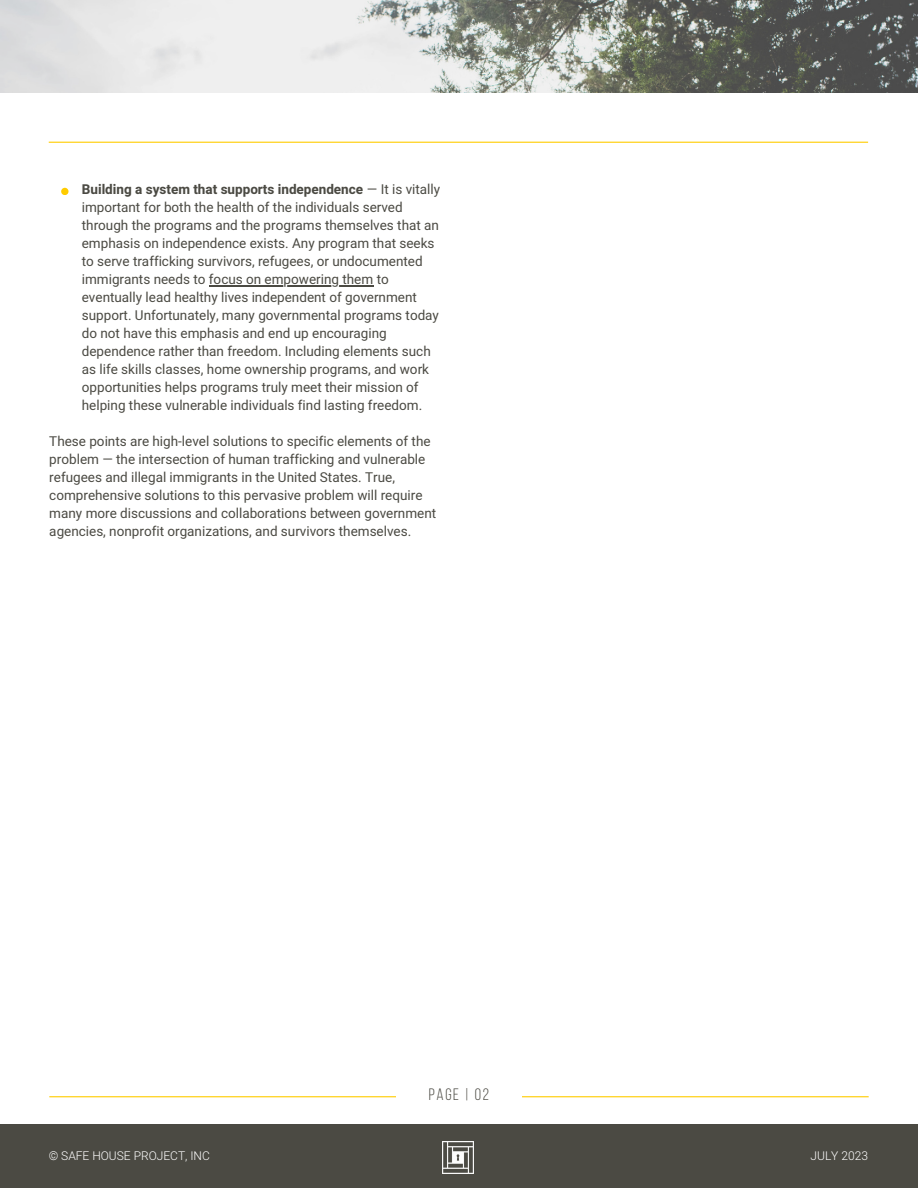
<style>
.page{position:relative;width:918px;height:1188px;background:#fff}
.page>*{position:absolute;margin:0;border:0;box-sizing:border-box;transform-origin:0 0}
.t1{font:16.5px "Bebas Neue";letter-spacing:.1em;color:#4b4a43}
.t2{font:13.5px/18px "Heebo";color:#4b4a43}
.t3{font:300 12px "Heebo";color:#fff}
.s1{font-weight:700}
</style>
<div class="page">
<div style="left:0;top:1124px;width:918px;height:64px;background:#4b4a43"></div>
<img style="left:0;top:0;width:918px;height:92px">
<img style="left:442px;top:1142px;width:32px;height:31px">
<hr style="left:49px;top:142px;width:819px;height:1px;background:#fc0">
<hr style="left:49px;top:1096px;width:820px;height:1px;background:#fc0">
<div style="left:396px;top:1080px;width:126px;height:33px;background:#fff"></div>
<div style="left:61px;top:188px;width:8px;height:7px;background:#fc0;border-radius:50%"></div>
<hr style="left:209px;top:285px;width:164px;height:1px;background:#4b4a43">
<p class="t2" style="left:82px;top:181px;width:360px"><span class="s1">Building a system that supports independence</span> — It is vitally important for both the health of the individuals served through the programs and the programs themselves that an emphasis on independence exists. Any program that seeks to serve trafficking survivors, refugees, or undocumented immigrants needs to focus on empowering them to eventually lead healthy lives independent of government support. Unfortunately, many governmental programs today do not have this emphasis and end up encouraging dependence rather than freedom. Including elements such as life skills classes, home ownership programs, and work opportunities helps programs truly meet their mission of helping these vulnerable individuals find lasting freedom.</p>
<p class="t2" style="left:49px;top:433px;width:388px">These points are high-level solutions to specific elements of the problem — the intersection of human trafficking and vulnerable refugees and illegal immigrants in the United States. True, comprehensive solutions to this pervasive problem will require many more discussions and collaborations between government agencies, nonprofit organizations, and survivors themselves.</p>
<p class="t1" style="left:429px;top:1088px;width:62px">PAGE | 02</p>
<p class="t3" style="left:49px;top:1148px;width:163px">© SAFE HOUSE PROJECT, INC</p>
<p class="t3" style="left:811px;top:1148px;width:59px">JULY 2023</p>
</div>
